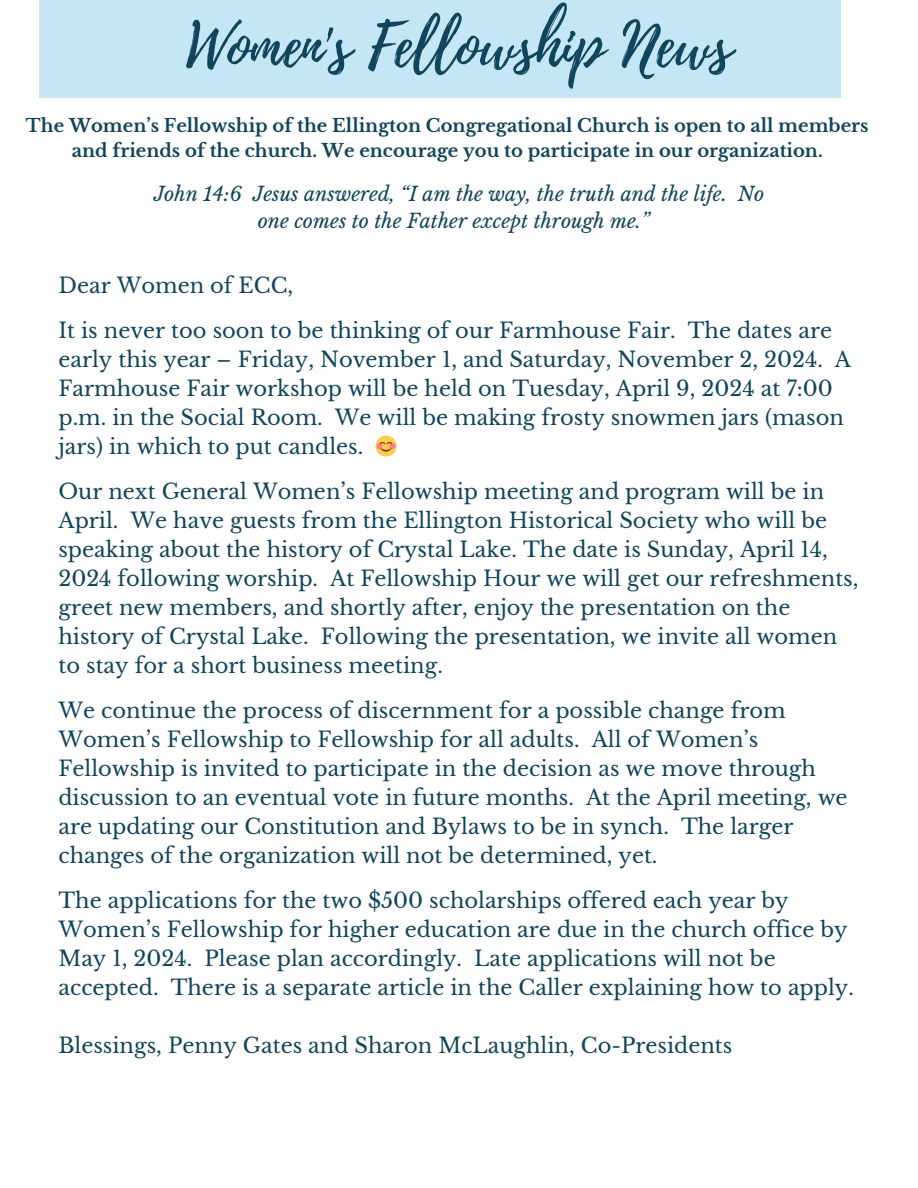
<style>
.page{position:relative;width:918px;height:1188px;background:#fff}
.page>*{position:absolute;margin:0;border:0;box-sizing:border-box;transform-origin:0 0}
.t1{font:60.6px "Playlist Script";color:#10455b}
.t2{font:21px/29px "Libre Baskerville";color:#10455b}
.t3{font:italic 19.5px/27px "Libre Baskerville";color:#10455b;text-align:center}
.t4{font:700 18px/24.8px "Libre Baskerville";color:#10455b;text-align:center}
</style>
<div class="page">
<div style="left:40px;top:1px;width:801px;height:97px;background:#c4e6f5"></div>
<p class="t1" style="left:186px;top:2px;width:547px">Women's Fellowship News</p>
<h1 class="t4" style="left:26px;top:114px;width:844px">The Women’s Fellowship of the Ellington Congregational Church is open to all members and friends of the church. We encourage you to participate in our organization.</h1>
<h2 class="t3" style="left:154px;top:181px;width:612px">John 14:6 Jesus answered, “I am the way, the truth and the life. No one comes to the Father except through me.”</h2>
<h2 class="t2" style="left:58px;top:271px;width:236px">Dear Women of ECC,</h2>
<h2 class="t2" style="left:58px;top:316px;width:794px">It is never too soon to be thinking of our Farmhouse Fair. The dates are early this year – Friday, November 1, and Saturday, November 2, 2024. A Farmhouse Fair workshop will be held on Tuesday, April 9, 2024 at 7:00 p.m. in the Social Room. We will be making frosty snowmen jars (mason jars) in which to put candles.</h2>
<h2 class="t2" style="left:58px;top:477px;width:802px">Our next General Women’s Fellowship meeting and program will be in April. We have guests from the Ellington Historical Society who will be speaking about the history of Crystal Lake. The date is Sunday, April 14, 2024 following worship. At Fellowship Hour we will get our refreshments, greet new members, and shortly after, enjoy the presentation on the history of Crystal Lake. Following the presentation, we invite all women to stay for a short business meeting.</h2>
<h2 class="t2" style="left:58px;top:696px;width:791px">We continue the process of discernment for a possible change from Women’s Fellowship to Fellowship for all adults. All of Women’s Fellowship is invited to participate in the decision as we move through discussion to an eventual vote in future months. At the April meeting, we are updating our Constitution and Bylaws to be in synch. The larger changes of the organization will not be determined, yet.</h2>
<h2 class="t2" style="left:58px;top:886px;width:797px">The applications for the two $500 scholarships offered each year by Women’s Fellowship for higher education are due in the church office by May 1, 2024. Please plan accordingly. Late applications will not be accepted. There is a separate article in the Caller explaining how to apply.</h2>
<h2 class="t2" style="left:58px;top:1031px;width:676px">Blessings, Penny Gates and Sharon McLaughlin, Co-Presidents</h2>
</div>
